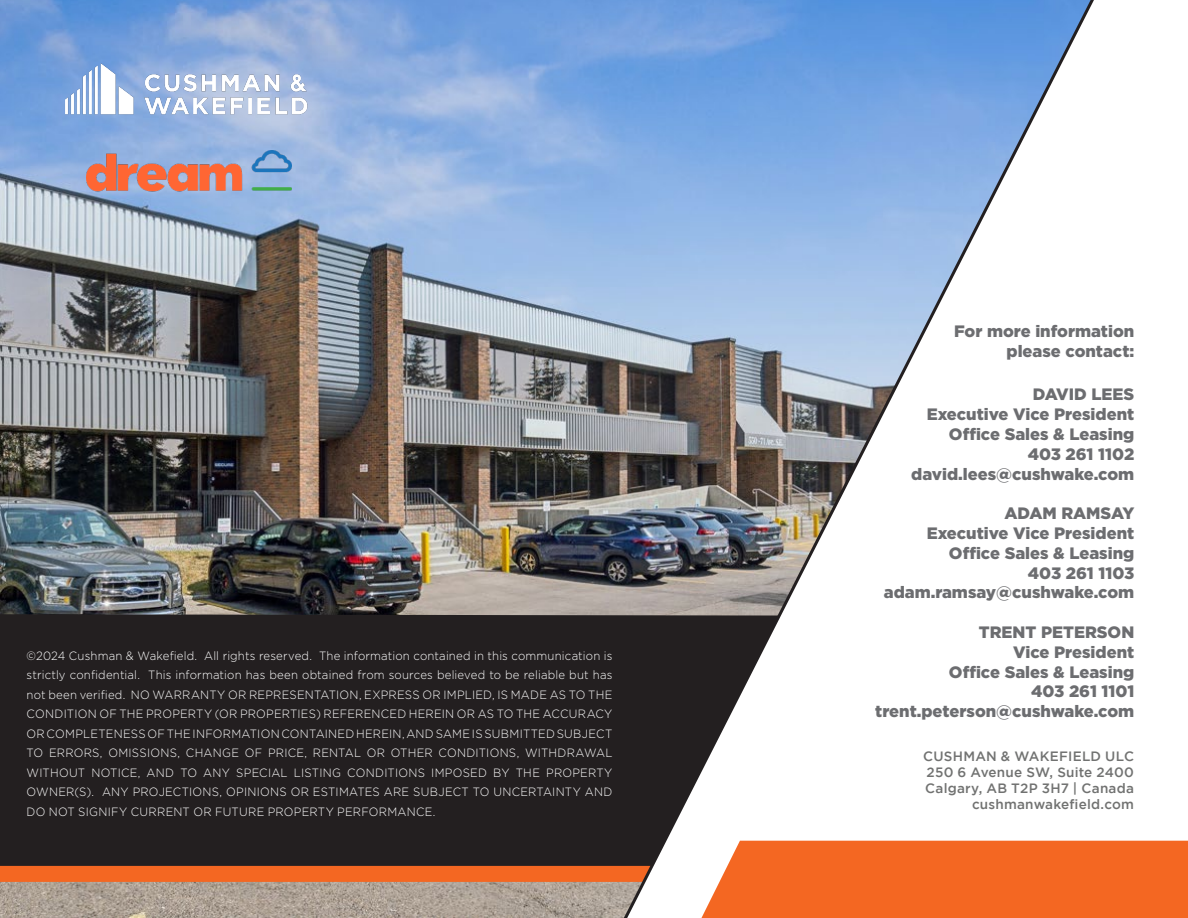
<style>
.page{position:relative;width:1188px;height:918px;background:#fff}
.page>*{position:absolute;margin:0;border:0;box-sizing:border-box;transform-origin:0 0}
.t1{font:900 16.5px "Gotham";color:#6c6d70}
.Broker_Contact{font:500 13.5px "Gotham";letter-spacing:.015em;color:#717271}
.disclaimer{font:300 12px/19.5px "Gotham";letter-spacing:.025em;color:#fff;text-align:justify;scale:.95 1}
</style>
<div class="page">
<img style="left:0;top:0;width:605px;height:918px">
<div style="left:0;top:866px;width:605px;height:16px;background:#f46722"></div>
<div style="left:0;top:614px;width:605px;height:252px;background:#231f20"></div>
<div style="left:1114px;top:841px;width:74px;height:77px;background:#f46722"></div>
<svg style="left:605px;top:0;width:509px;height:918px"></svg>
<img style="left:54px;top:54px;width:263px;height:71px">
<img style="left:86px;top:125px;width:206px;height:92px">
<p class="disclaimer" style="left:27px;top:646px;width:618px">©2024 Cushman &amp; Wakefield. All rights reserved. The information contained in this communication is strictly confidential. This information has been obtained from sources believed to be reliable but has not been verified. NO WARRANTY OR REPRESENTATION, EXPRESS OR IMPLIED, IS MADE AS TO THE CONDITION OF THE PROPERTY (OR PROPERTIES) REFERENCED HEREIN OR AS TO THE ACCURACY OR COMPLETENESS OF THE INFORMATION CONTAINED HEREIN, AND SAME IS SUBMITTED SUBJECT TO ERRORS, OMISSIONS, CHANGE OF PRICE, RENTAL OR OTHER CONDITIONS, WITHDRAWAL WITHOUT NOTICE, AND TO ANY SPECIAL LISTING CONDITIONS IMPOSED BY THE PROPERTY OWNER(S). ANY PROJECTIONS, OPINIONS OR ESTIMATES ARE SUBJECT TO UNCERTAINTY AND DO NOT SIGNIFY CURRENT OR FUTURE PROPERTY PERFORMANCE.</p>
<p class="t1" style="left:954px;top:322px;width:182px">For more information</p>
<p class="t1" style="left:1007px;top:342px;width:129px">please contact:</p>
<p class="t1" style="left:1033px;top:385px;width:103px">DAVID LEES</p>
<p class="t1" style="left:927px;top:405px;width:209px">Executive Vice President</p>
<p class="t1" style="left:949px;top:425px;width:187px">Office Sales &amp; Leasing</p>
<p class="t1" style="left:1028px;top:445px;width:108px">403 261 1102</p>
<p class="t1" style="left:911px;top:464px;width:225px">david.lees@cushwake.com</p>
<p class="t1" style="left:1005px;top:504px;width:131px">ADAM RAMSAY</p>
<p class="t1" style="left:927px;top:524px;width:209px">Executive Vice President</p>
<p class="t1" style="left:949px;top:544px;width:187px">Office Sales &amp; Leasing</p>
<p class="t1" style="left:1028px;top:563px;width:108px">403 261 1103</p>
<p class="t1" style="left:884px;top:583px;width:252px">adam.ramsay@cushwake.com</p>
<p class="t1" style="left:979px;top:623px;width:157px">TRENT PETERSON</p>
<p class="t1" style="left:1013px;top:643px;width:123px">Vice President</p>
<p class="t1" style="left:949px;top:662px;width:187px">Office Sales &amp; Leasing</p>
<p class="t1" style="left:1031px;top:682px;width:105px">403 261 1101</p>
<p class="t1" style="left:875px;top:702px;width:261px">trent.peterson@cushwake.com</p>
<p class="Broker_Contact" style="left:923px;top:748px;width:212px">CUSHMAN &amp; WAKEFIELD ULC</p>
<p class="Broker_Contact" style="left:927px;top:764px;width:209px">250 6 Avenue SW, Suite 2400</p>
<p class="Broker_Contact" style="left:925px;top:781px;width:210px">Calgary, AB T2P 3H7 | Canada</p>
<p class="Broker_Contact" style="left:972px;top:797px;width:163px">cushmanwakefield.com</p>
</div>
